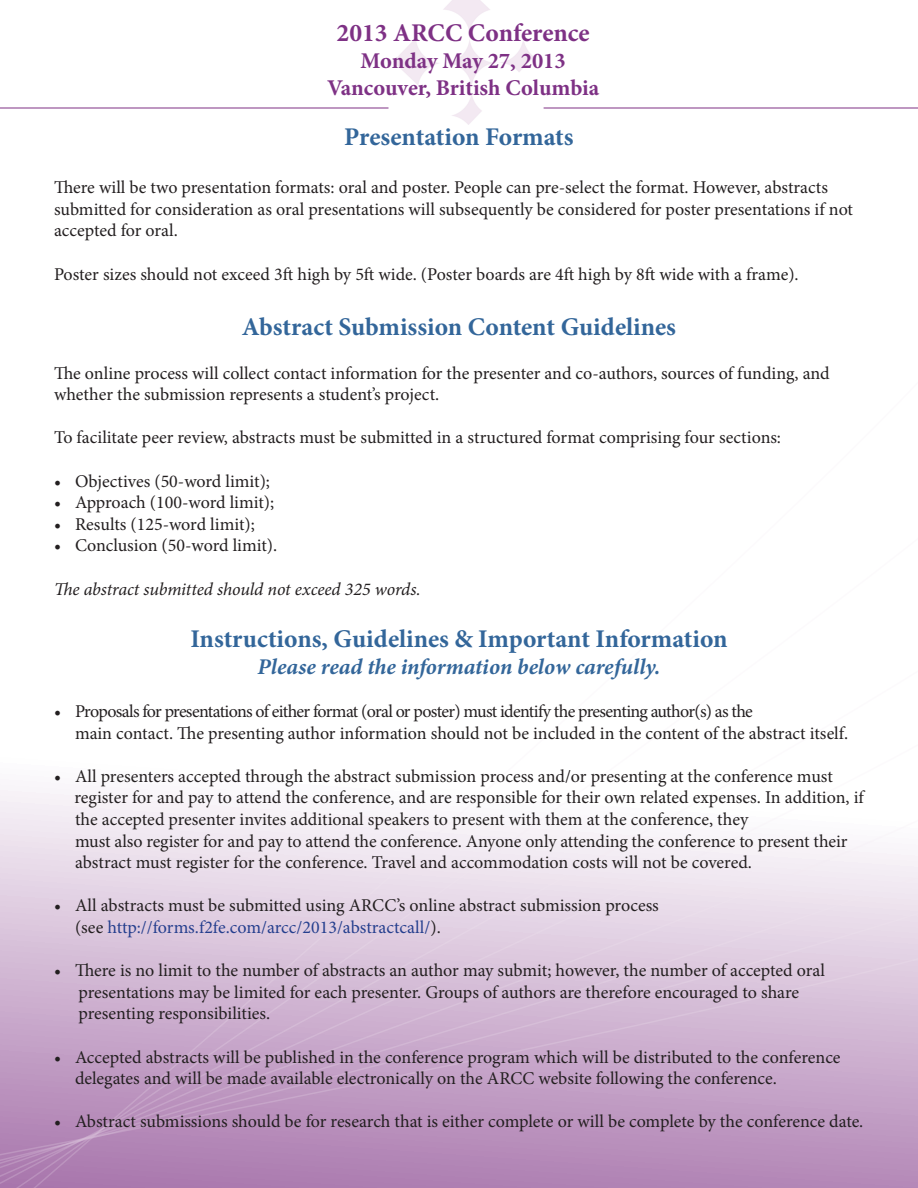
<style>
.page{position:relative;width:918px;height:1188px;background:#fff}
.page>*{position:absolute;margin:0;border:0;box-sizing:border-box;transform-origin:0 0}
.t1{font:700 25.5px "Minion Pro";color:#33669a}
.t2{font:700 25.5px "Minion Pro";color:#7e3185}
.t3{font:700 22.5px/27px "Minion Pro";letter-spacing:-.005em;color:#7e3185;text-align:center}
.t4{font:italic 700 22.5px "Minion Pro";letter-spacing:-.005em;color:#33669a}
.t5{font:18px/21.6px "Minion Pro";letter-spacing:-.005em;color:#231f20}
.t6{font:18px "Minion Pro";color:#253f8e}
.t7{font:italic 18px "Minion Pro";letter-spacing:-.005em;color:#231f20}
.s1{color:#231f20}
</style>
<div class="page">
<svg style="left:0;top:790px;width:918px;height:398px;background:#d5bdd7"></svg>
<hr style="left:0;top:108px;width:389px;height:1px;background:#7e3185">
<hr style="left:544px;top:108px;width:374px;height:1px;background:#7e3185">
<img style="left:393px;top:0;width:140px;height:125px">
<h1 class="t2" style="left:337px;top:15px;width:255px">2013 ARCC Conference</h1>
<p class="t3" style="left:327px;top:47px;width:274px">Monday May 27, 2013<br>Vancouver, British Columbia</p>
<p class="t1" style="left:344px;top:118px;width:231px">Presentation Formats</p>
<p class="t5" style="left:54px;top:177px;width:801px">There will be two presentation formats: oral and poster. People can pre-select the format. However, abstracts submitted for consideration as oral presentations will subsequently be considered for poster presentations if not accepted for oral.</p>
<p class="t5" style="left:54px;top:263px;width:746px">Poster sizes should not exceed 3ft high by 5ft wide. (Poster boards are 4ft high by 8ft wide with a frame).</p>
<p class="t1" style="left:242px;top:309px;width:436px">Abstract Submission Content Guidelines</p>
<p class="t5" style="left:54px;top:362px;width:777px">The online process will collect contact information for the presenter and co-authors, sources of funding, and whether the submission represents a student’s project.</p>
<p class="t5" style="left:54px;top:427px;width:729px">To facilitate peer review, abstracts must be submitted in a structured format comprising four sections:</p>
<p class="t5" style="left:54px;top:470px;width:218px">• Objectives (50-word limit);</p>
<p class="t5" style="left:54px;top:492px;width:222px">• Approach (100-word limit);</p>
<p class="t5" style="left:54px;top:513px;width:202px">• Results (125-word limit);</p>
<p class="t5" style="left:54px;top:535px;width:225px">• Conclusion (50-word limit).</p>
<p class="t7" style="left:54px;top:577px;width:368px">The abstract submitted should not exceed 325 words.</p>
<p class="t1" style="left:190px;top:621px;width:539px">Instructions, Guidelines &amp; Important Information</p>
<p class="t4" style="left:258px;top:651px;width:404px">Please read the information below carefully.</p>
<p class="t5" style="left:75px;top:700px;width:775px;text-indent:-21px">• Proposals for presentations of either format (oral or poster) must identify the presenting author(s) as the<br>main contact. The presenting author information should not be included in the content of the abstract itself.</p>
<p class="t5" style="left:74px;top:765px;width:791px;text-indent:-20px">• All presenters accepted through the abstract submission process and/or presenting at the conference must register for and pay to attend the conference, and are responsible for their own related expenses. In addition, if the accepted presenter invites additional speakers to present with them at the conference, they<br>must also register for and pay to attend the conference. Anyone only attending the conference to present their abstract must register for the conference. Travel and accommodation costs will not be covered.</p>
<p class="t5" style="left:54px;top:895px;width:606px">• All abstracts must be submitted using ARCC’s online abstract submission process</p>
<p class="t6" style="left:75px;top:915px;width:367px"><span class="s1">(see</span> http://forms.f2fe.com/arcc/2013/abstractcall/<span class="s1">).</span></p>
<p class="t5" style="left:79px;top:960px;width:748px;text-indent:-25px">• There is no limit to the number of abstracts an author may submit; however, the number of accepted oral presentations may be limited for each presenter. Groups of authors are therefore encouraged to share presenting responsibilities.</p>
<p class="t5" style="left:75px;top:1046px;width:767px;text-indent:-21px">• Accepted abstracts will be published in the conference program which will be distributed to the conference delegates and will be made available electronically on the ARCC website following the conference.</p>
<p class="t5" style="left:54px;top:1111px;width:811px">• Abstract submissions should be for research that is either complete or will be complete by the conference date.</p>
</div>
